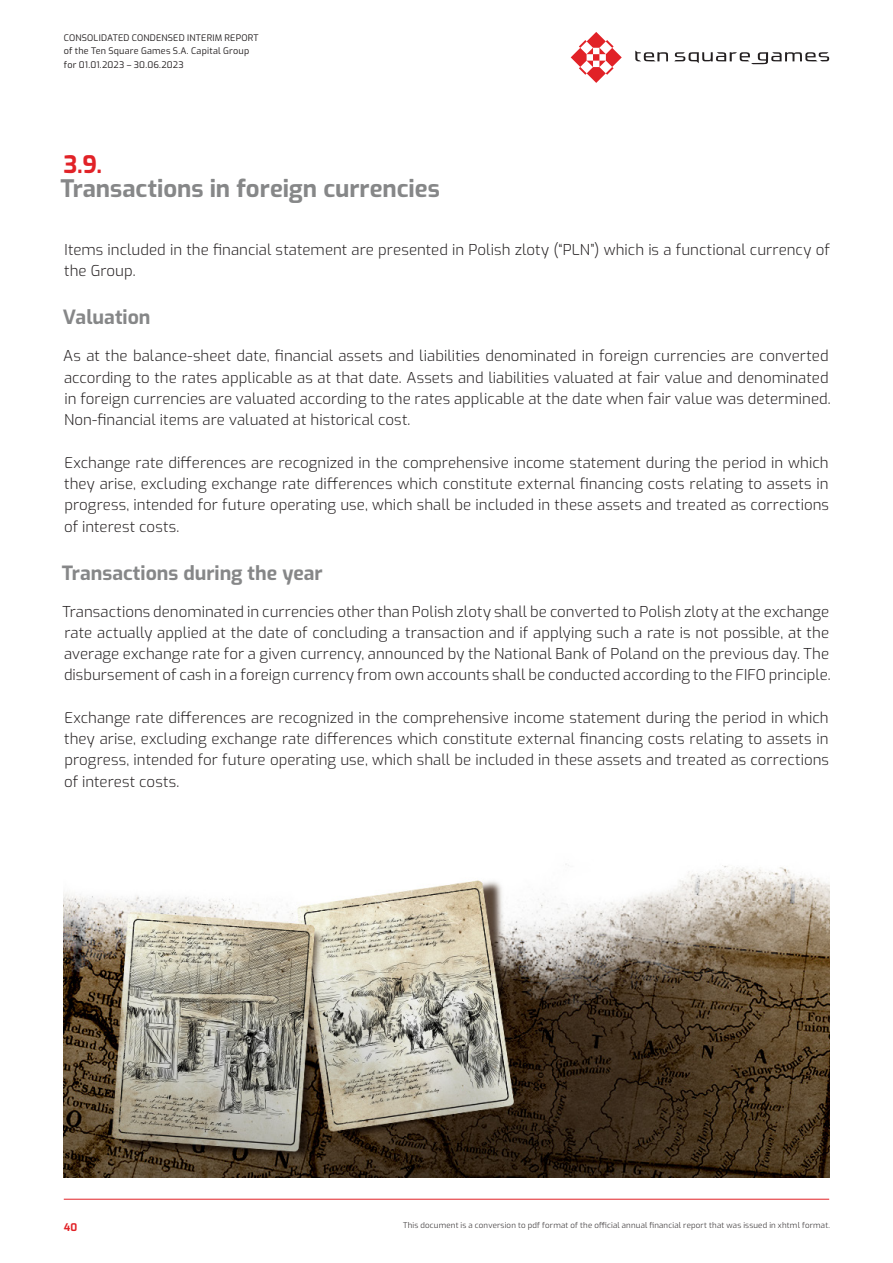
<style>
.page{position:relative;width:893px;height:1263px;background:#fff}
.page>*{position:absolute;margin:0;border:0;box-sizing:border-box;transform-origin:0 0}
.TYTUL_2{font:700 24px/24px "Exo";color:#868788}
.TYTUL_3{font:700 19.5px "Exo";color:#868788}
.t1{font:300 15px/21.3px "Exo";letter-spacing:.005em;color:#231f20;text-align:justify}
.t2{font:700 10.5px "Exo";color:#e12227}
.t3{font:9px/13.5px "Exo";letter-spacing:.025em;color:#231f20}
.t4{font:300 7.8px "Exo";letter-spacing:.025em;color:#231f20}
.s1{color:#e12227}
</style>
<div class="page">
<img style="left:64px;top:864px;width:765px;height:314px">
<hr style="left:64px;top:1199px;width:765px;height:1px;background:#e12227">
<svg style="left:635px;top:51px;width:194px;height:13px"></svg>
<svg style="left:571px;top:32px;width:51px;height:51px"></svg>
<p class="t3" style="left:64px;top:30px;width:196px">CONSOLIDATED CONDENSED INTERIM REPORT of the Ten Square Games S.A. Capital Group for 01.01.2023 – 30.06.2023</p>
<p class="TYTUL_2" style="left:60px;top:151px;width:381px"><span class="s1">3.9.<br></span>Transactions in foreign currencies</p>
<p class="t1" style="left:64px;top:238px;width:767px">Items included in the financial statement are presented in Polish zloty (“PLN”) which is a functional currency of the Group.</p>
<p class="TYTUL_3" style="left:63px;top:303px;width:89px">Valuation</p>
<p class="t1" style="left:63px;top:345px;width:769px;text-align:left">As at the balance-sheet date, financial assets and liabilities denominated in foreign currencies are converted according to the rates applicable as at that date. Assets and liabilities valuated at fair value and denominated in foreign currencies are valuated according to the rates applicable at the date when fair value was determined.<br>Non-financial items are valuated at historical cost.</p>
<p class="t1" style="left:64px;top:451px;width:766px">Exchange rate differences are recognized in the comprehensive income statement during the period in which they arise, excluding exchange rate differences which constitute external financing costs relating to assets in progress, intended for future operating use, which shall be included in these assets and treated as corrections of interest costs.</p>
<p class="TYTUL_3" style="left:62px;top:558px;width:262px">Transactions during the year</p>
<p class="t1" style="left:62px;top:600px;width:770px">Transactions denominated in currencies other than Polish zloty shall be converted to Polish zloty at the exchange rate actually applied at the date of concluding a transaction and if applying such a rate is not possible, at the average exchange rate for a given currency, announced by the National Bank of Poland on the previous day. The disbursement of cash in a foreign currency from own accounts shall be conducted according to the FIFO principle.</p>
<p class="t1" style="left:64px;top:706px;width:766px">Exchange rate differences are recognized in the comprehensive income statement during the period in which they arise, excluding exchange rate differences which constitute external financing costs relating to assets in progress, intended for future operating use, which shall be included in these assets and treated as corrections of interest costs.</p>
<p class="t2" style="left:64px;top:1219px;width:15px">40</p>
<p class="t4" style="left:403px;top:1220px;width:428px">This document is a conversion to pdf format of the official annual financial report that was issued in xhtml format.</p>
</div>
